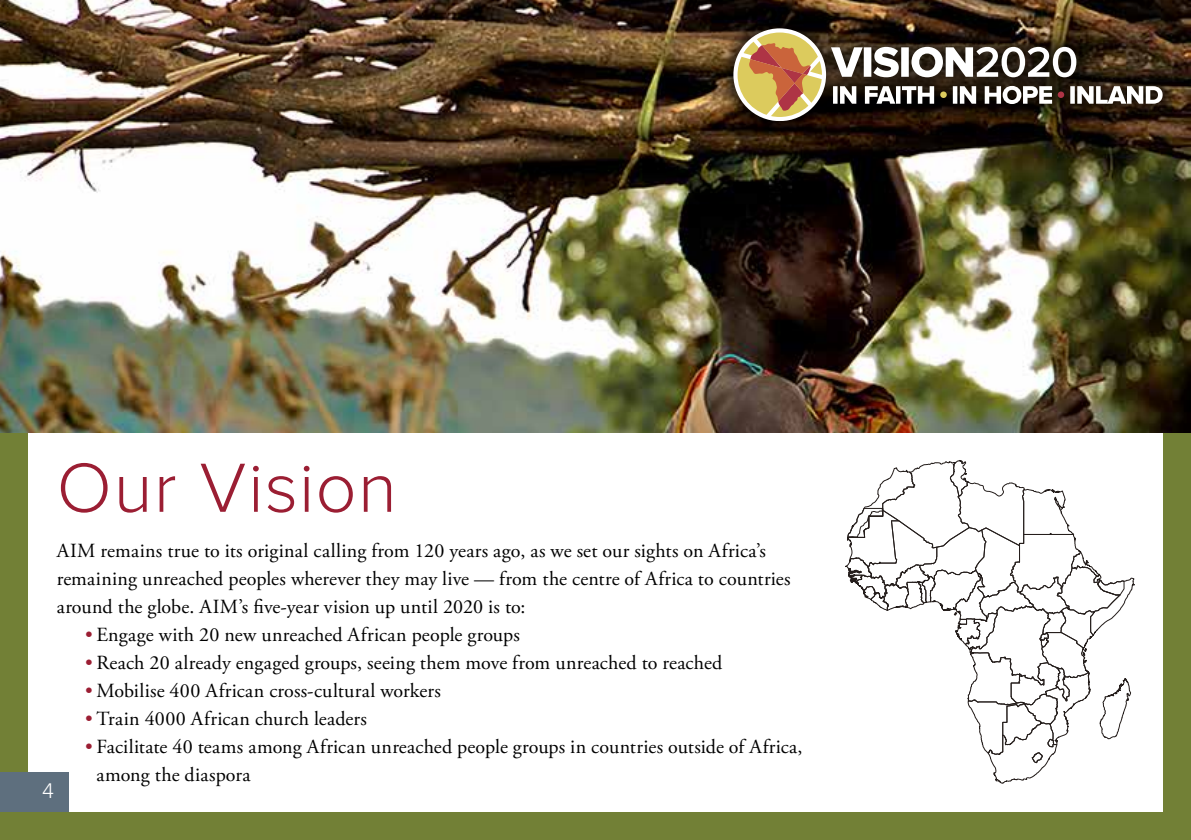
<style>
.page{position:relative;width:1191px;height:840px;background:#fff}
.page>*{position:absolute;margin:0;border:0;box-sizing:border-box;transform-origin:0 0}
.t1{font:300 72px "Proxima Nova";letter-spacing:.02em;color:#9b1e33}
.t2{font:300 22px "Proxima Nova";color:#fff}
.t3{font:20px/28px "Adobe Garamond Pro";letter-spacing:.01em;color:#000}
.s1{color:#9b1e33}
</style>
<div class="page">
<div style="left:0;top:0;width:1191px;height:839px;background:#728036"></div>
<div style="left:28px;top:28px;width:1134px;height:783px;background:#fff"></div>
<div style="left:0;top:771px;width:68px;height:40px;background:#5e6f7e"></div>
<img style="left:0;top:0;width:1191px;height:432px">
<div style="left:715px;top:11px;width:464px;height:127px;background:#000;opacity:.75"></div>
<svg style="left:733px;top:28px;width:429px;height:92px"></svg>
<div style="left:940px;top:91px;width:6px;height:7px;background:#dccb5d;border-radius:50%"></div>
<div style="left:1057px;top:91px;width:7px;height:7px;background:#ae3445;border-radius:50%"></div>
<svg style="left:845px;top:460px;width:289px;height:323px"></svg>
<h1 class="t1" style="left:57px;top:446px;width:342px">Our Vision</h1>
<p class="t3" style="left:57px;top:537px;width:735px">AIM remains true to its original calling from 120 years ago, as we set our sights on Africa’s remaining unreached peoples wherever they may live — from the centre of Africa to countries around the globe. AIM’s five-year vision up until 2020 is to:</p>
<p class="t3" style="left:85px;top:621px;width:436px"><span class="s1">•</span> Engage with 20 new unreached African people groups</p>
<p class="t3" style="left:85px;top:649px;width:639px"><span class="s1">•</span> Reach 20 already engaged groups, seeing them move from unreached to reached</p>
<p class="t3" style="left:85px;top:677px;width:357px"><span class="s1">•</span> Mobilise 400 African cross-cultural workers</p>
<p class="t3" style="left:85px;top:705px;width:283px"><span class="s1">•</span> Train 4000 African church leaders</p>
<p class="t3" style="left:96px;top:733px;width:707px;text-indent:-11px"><span class="s1">•</span> Facilitate 40 teams among African unreached people groups in countries outside of Africa, among the diaspora</p>
<p class="t2" style="left:42px;top:778px;width:13px">4</p>
</div>
